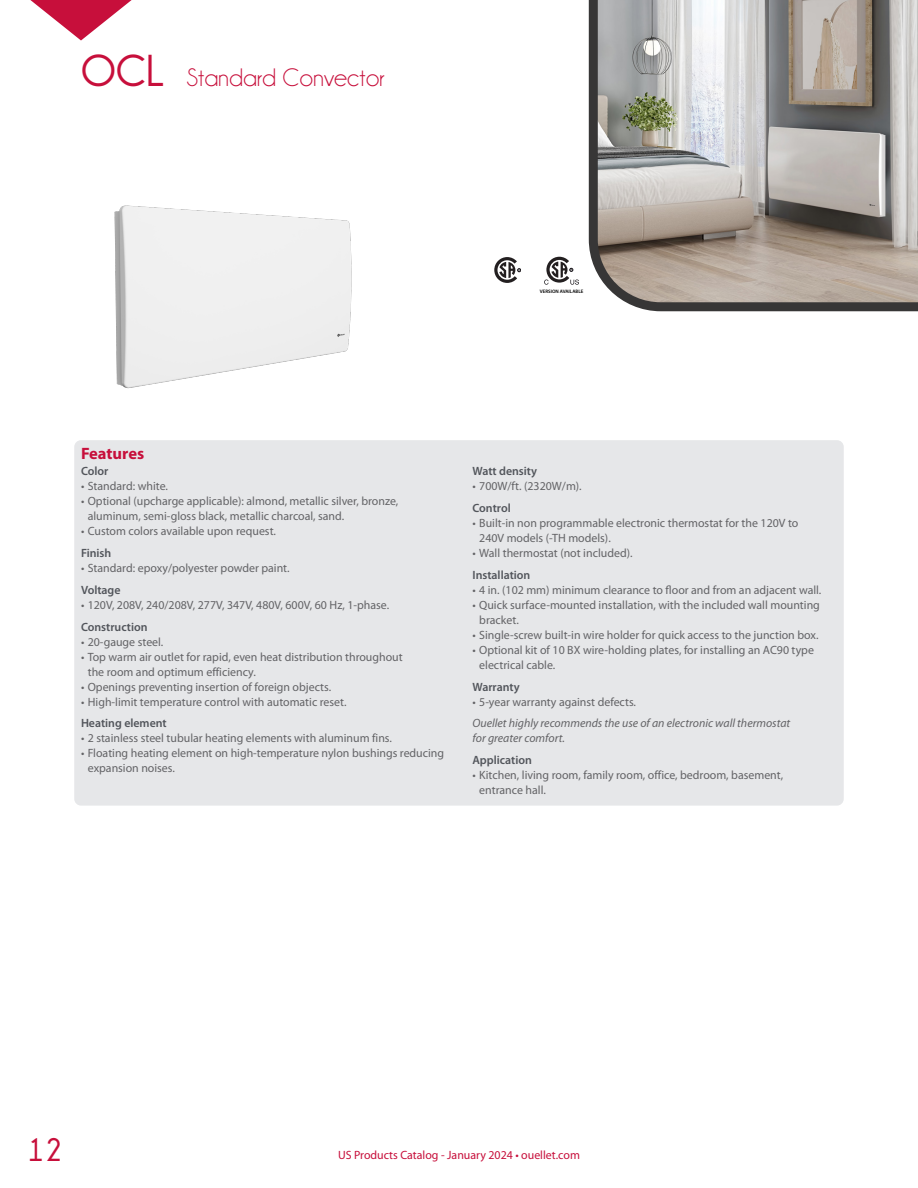
<style>
.page{position:relative;width:918px;height:1188px;background:#fff}
.page>*{position:absolute;margin:0;border:0;box-sizing:border-box;transform-origin:0 0}
.t1{font:700 45px "Champagne&Limousines";color:#c70f3b}
.t2{font:700 33px "Champagne&Limousines";color:#c70f3b}
.t3{font:25.5px "Champagne&Limousines";color:#c70f3b}
.t4{font:700 16.5px "Myriad Pro";color:#c70f3b}
.t5{font:12px/15px "Myriad Pro";color:#636366}
.t6{font:600 12px "Myriad Pro";color:#52555b}
.t7{font:italic 12px/15px "Myriad Pro";color:#636366}
.t8{font:12px "Myriad Pro";color:#c70f3b}
.t9{font:600 4.95px "Myriad Pro";color:#000}
</style>
<div class="page">
<div style="left:74px;top:440px;width:770px;height:366px;background:#e6e7e9;border-radius:7px"></div>
<svg style="left:30px;top:0;width:102px;height:40px"></svg>
<svg style="left:544px;top:257px;width:35px;height:28px"></svg>
<svg style="left:494px;top:257px;width:27px;height:26px"></svg>
<img style="left:114px;top:205px;width:238px;height:184px">
<svg style="left:588px;top:0;width:330px;height:312px;background:#aba6a1"></svg>
<p class="t1" style="left:81px;top:45px;width:85px">OCL</p>
<p class="t3" style="left:186px;top:63px;width:200px">Standard Convector</p>
<p class="t9" style="left:540px;top:288px;width:45px">VERSION AVAILABLE</p>
<p class="t4" style="left:81px;top:445px;width:65px">Features</p>
<p class="t6" style="left:81px;top:465px;width:29px">Color</p>
<p class="t5" style="left:81px;top:479px;width:88px">• Standard: white.</p>
<p class="t5" style="left:88px;top:494px;width:312px;text-indent:-7px">• Optional (upcharge applicable): almond, metallic silver, bronze, aluminum, semi-gloss black, metallic charcoal, sand.</p>
<p class="t5" style="left:81px;top:524px;width:197px">• Custom colors available upon request.</p>
<p class="t6" style="left:81px;top:547px;width:32px">Finish</p>
<p class="t5" style="left:81px;top:561px;width:210px">• Standard: epoxy/polyester powder paint.</p>
<p class="t6" style="left:81px;top:583px;width:41px">Voltage</p>
<p class="t5" style="left:81px;top:598px;width:310px">• 120V, 208V, 240/208V, 277V, 347V, 480V, 600V, 60 Hz, 1-phase.</p>
<p class="t6" style="left:81px;top:620px;width:68px">Construction</p>
<p class="t5" style="left:81px;top:634px;width:84px">• 20-gauge steel.</p>
<p class="t5" style="left:88px;top:649px;width:317px;text-indent:-7px">• Top warm air outlet for rapid, even heat distribution throughout the room and optimum efficiency.</p>
<p class="t5" style="left:81px;top:679px;width:252px">• Openings preventing insertion of foreign objects.</p>
<p class="t5" style="left:81px;top:694px;width:267px">• High-limit temperature control with automatic reset.</p>
<p class="t6" style="left:81px;top:717px;width:87px">Heating element</p>
<p class="t5" style="left:81px;top:731px;width:313px">• 2 stainless steel tubular heating elements with aluminum fins.</p>
<p class="t5" style="left:88px;top:746px;width:358px;text-indent:-7px">• Floating heating element on high-temperature nylon bushings reducing expansion noises.</p>
<p class="t6" style="left:472px;top:465px;width:66px">Watt density</p>
<p class="t5" style="left:472px;top:479px;width:111px">• 700W/ft. (2320W/m).</p>
<p class="t6" style="left:472px;top:502px;width:40px">Control</p>
<p class="t5" style="left:479px;top:516px;width:321px;text-indent:-7px">• Built-in non programmable electronic thermostat for the 120V to<br>240V models (-TH models).</p>
<p class="t5" style="left:472px;top:546px;width:162px">• Wall thermostat (not included).</p>
<p class="t6" style="left:472px;top:568px;width:59px">Installation</p>
<p class="t5" style="left:472px;top:583px;width:350px">• 4 in. (102 mm) minimum clearance to floor and from an adjacent wall.</p>
<p class="t5" style="left:479px;top:598px;width:342px;text-indent:-7px">• Quick surface-mounted installation, with the included wall mounting bracket.</p>
<p class="t5" style="left:472px;top:628px;width:347px">• Single-screw built-in wire holder for quick access to the junction box.</p>
<p class="t5" style="left:479px;top:643px;width:336px;text-indent:-7px">• Optional kit of 10 BX wire-holding plates, for installing an AC90 type electrical cable.</p>
<p class="t6" style="left:472px;top:680px;width:49px">Warranty</p>
<p class="t5" style="left:472px;top:694px;width:165px">• 5-year warranty against defects.</p>
<p class="t7" style="left:472px;top:716px;width:319px">Ouellet highly recommends the use of an electronic wall thermostat for greater comfort.</p>
<p class="t6" style="left:472px;top:754px;width:61px">Application</p>
<p class="t5" style="left:479px;top:768px;width:305px;text-indent:-7px">• Kitchen, living room, family room, office, bedroom, basement, entrance hall.</p>
<h2 class="t2" style="left:27px;top:1131px;width:37px">12</h2>
<p class="t8" style="left:338px;top:1148px;width:243px">US Products Catalog - January 2024 • ouellet.com</p>
</div>
